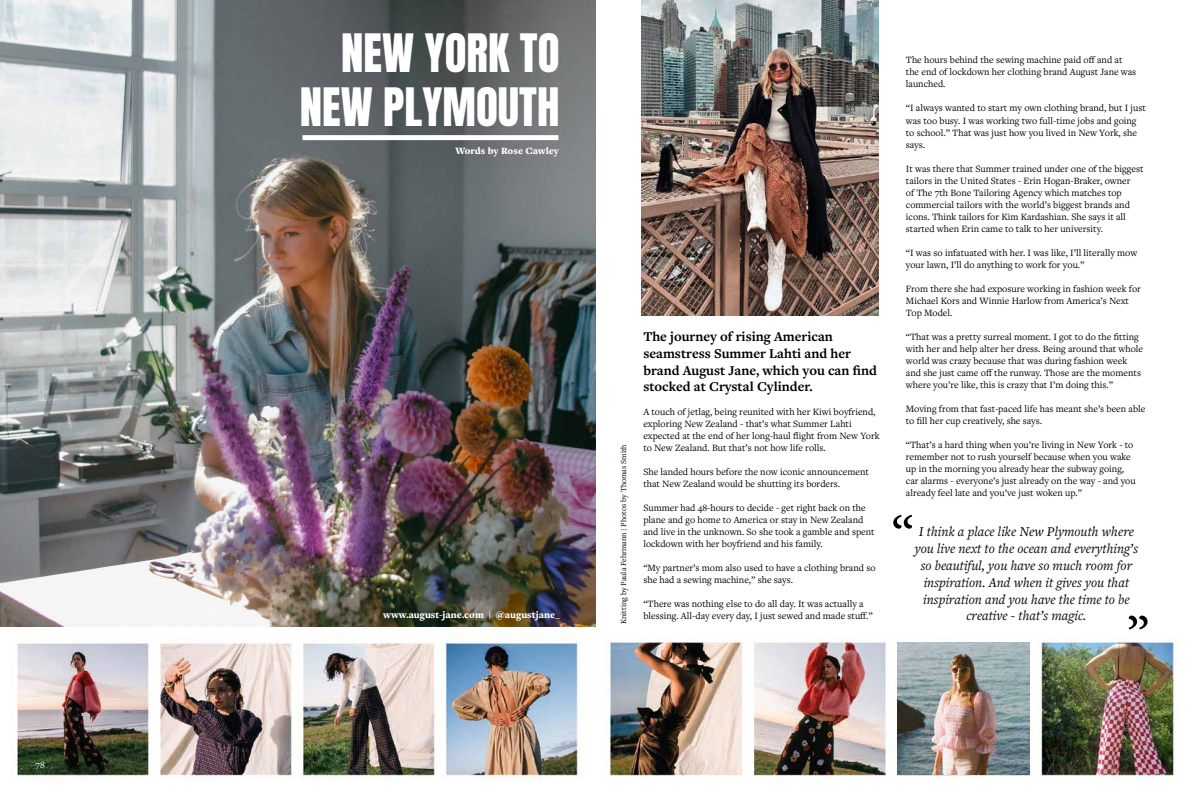
<style>
.page{position:relative;width:1191px;height:794px;background:#fff}
.page>*{position:absolute;margin:0;border:0;box-sizing:border-box;transform-origin:0 0}
.t1{font:60px "Minion Pro";color:#000}
.t2{font:45px/54px "Anton";color:#fff;text-align:right}
.t3{font:italic 14px/16.8px "Freight Text Pro";color:#000;text-align:center}
.t4{font:700 14px/16.8px "Freight Text Pro";color:#000}
.t5{font:10px/12px "Freight Text Pro";color:#000}
.t6{font:900 10px "Freight Text Pro";color:#fff}
.t7{font:10px "Freight Text Pro";color:#fff}
.t8{font:8px "Freight Text Pro";color:#000}
</style>
<div class="page">
<img style="left:0;top:0;width:595px;height:626px">
<div style="left:302px;top:135px;width:256px;height:5px;background:#fff"></div>
<img style="left:642px;top:0;width:236px;height:315px">
<img style="left:15px;top:640px;width:567px;height:141px">
<img style="left:609px;top:637px;width:567px;height:139px">
<img style="left:898px;top:643px;width:131px;height:131px">
<p class="t7" style="left:36px;top:758px;width:11px">78</p>
<h2 class="t2" style="left:300px;top:29px;width:261px">NEW YORK TO<br>NEW PLYMOUTH</h2>
<p class="t6" style="left:455px;top:144px;width:105px">Words by Rose Cawley</p>
<p class="t6" style="left:383px;top:607px;width:178px">www.august-jane.com | @augustjane_</p>
<p class="t8" style="left:618px;top:624px;width:181px;rotate:-90deg">Knitting by Paula Fehrmann | Photos by Thomas Smith</p>
<h3 class="t4" style="left:643px;top:327px;width:235px">The journey of rising American seamstress Summer Lahti and her brand August Jane, which you can find stocked at Crystal Cylinder.</h3>
<p class="t5" style="left:643px;top:406px;width:238px">A touch of jetlag, being reunited with her Kiwi boyfriend, exploring New Zealand - that’s what Summer Lahti expected at the end of her long-haul flight from New York to New Zealand. But that’s not how life rolls.</p>
<p class="t5" style="left:643px;top:466px;width:227px">She landed hours before the now iconic announcement that New Zealand would be shutting its borders.</p>
<p class="t5" style="left:643px;top:502px;width:233px">Summer had 48-hours to decide - get right back on the plane and go home to America or stay in New Zealand and live in the unknown. So she took a gamble and spent lockdown with her boyfriend and his family.</p>
<p class="t5" style="left:643px;top:562px;width:234px">“My partner’s mom also used to have a clothing brand so she had a sewing machine,” she says.</p>
<p class="t5" style="left:643px;top:598px;width:231px">“There was nothing else to do all day. It was actually a blessing. All-day every day, I just sewed and made stuff.”</p>
<p class="t5" style="left:906px;top:54px;width:232px">The hours behind the sewing machine paid off and at the end of lockdown her clothing brand August Jane was launched.</p>
<p class="t5" style="left:906px;top:102px;width:241px">“I always wanted to start my own clothing brand, but I just was too busy. I was working two full-time jobs and going to school.” That was just how you lived in New York, she says.</p>
<p class="t5" style="left:906px;top:162px;width:239px">It was there that Summer trained under one of the biggest tailors in the United States - Erin Hogan-Braker, owner<br>of The 7th Bone Tailoring Agency which matches top commercial tailors with the world’s biggest brands and icons. Think tailors for Kim Kardashian. She says it all started when Erin came to talk to her university.</p>
<p class="t5" style="left:906px;top:246px;width:233px">“I was so infatuated with her. I was like, I’ll literally mow your lawn, I’ll do anything to work for you.”</p>
<p class="t5" style="left:906px;top:282px;width:236px">From there she had exposure working in fashion week for<br>Michael Kors and Winnie Harlow from America’s Next<br>Top Model.</p>
<p class="t5" style="left:906px;top:330px;width:239px">“That was a pretty surreal moment. I got to do the fitting with her and help alter her dress. Being around that whole world was crazy because that was during fashion week and she just came off the runway. Those are the moments where you’re like, this is crazy that I’m doing this.”</p>
<p class="t5" style="left:906px;top:402px;width:241px">Moving from that fast-paced life has meant she’s been able to fill her cup creatively, she says.</p>
<p class="t5" style="left:906px;top:438px;width:231px">“That’s a hard thing when you’re living in New York - to remember not to rush yourself because when you wake up in the morning you already hear the subway going, car alarms - everyone’s just already on the way - and you already feel late and you’ve just woken up.”</p>
<h3 class="t3" style="left:914px;top:523px;width:225px">I think a place like New Plymouth where you live next to the ocean and everything’s so beautiful, you have so much room for inspiration. And when it gives you that inspiration and you have the time to be creative - that’s magic.</h3>
<h1 class="t1" style="left:890px;top:498px;width:25px">“</h1>
<h1 class="t1" style="left:1150px;top:646px;width:25px;rotate:-180deg">“</h1>
</div>
